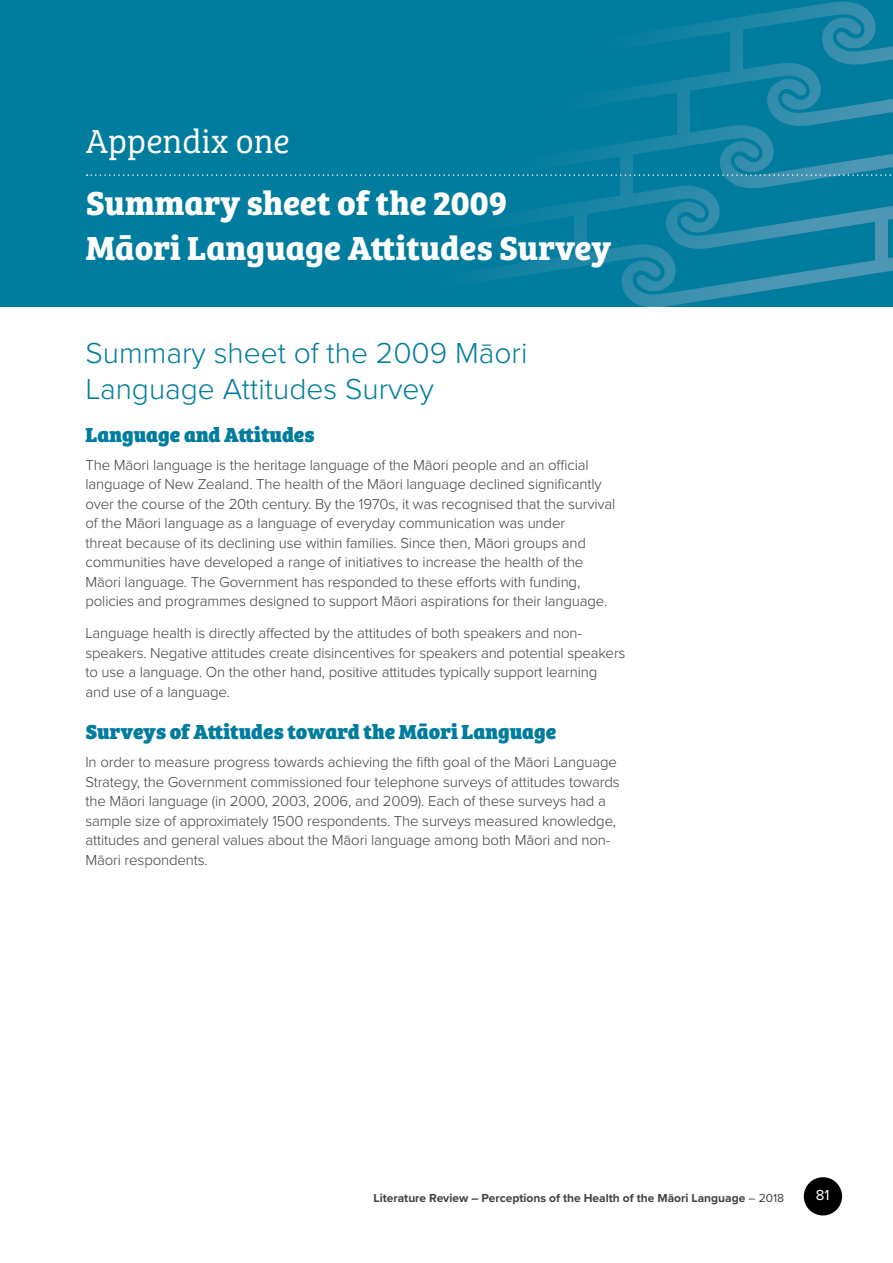
<style>
.page{position:relative;width:893px;height:1263px;background:#fff}
.page>*{position:absolute;margin:0;border:0;box-sizing:border-box;transform-origin:0 0}
.TPK_Section_H1A_not{font:700 34.5px/45px "Bree Serif";color:#fff}
.TPK_Section_H1A_not-2{font:34.5px "Bree Serif Lt";color:#fff}
.TPK_Section_H2_not_n{font:300 30px/36px "Proxima Nova";color:#007c9e}
.TPK_Section_H3_not_n{font:21px "Bree Serif Eb";color:#007c9e}
.TPK_Body{font:300 15px/19.5px "Proxima Nova";letter-spacing:-.01em;color:#414042}
.t1{font:15px "Proxima Nova";color:#fff}
.t2{font:700 12px "Proxima Nova";color:#414042}
.s1{font-weight:400}
</style>
<div class="page">
<div style="left:804px;top:1177px;width:38px;height:38px;background:#000;border-radius:50%"></div>
<div style="left:0;top:0;width:893px;height:307px;background:#007c9e"></div>
<svg style="left:87px;top:1px;width:806px;height:306px"></svg>
<p class="TPK_Section_H1A_not-2" style="left:86px;top:116px;width:205px">Appendix one</p>
<p class="TPK_Section_H1A_not" style="left:86px;top:178px;width:527px">Summary sheet of the 2009<br>Māori Language Attitudes Survey</p>
<p class="TPK_Section_H2_not_n" style="left:85px;top:333px;width:444px">Summary sheet of the 2009 Māori<br>Language Attitudes Survey</p>
<p class="TPK_Section_H3_not_n" style="left:85px;top:417px;width:231px">Language and Attitudes</p>
<p class="TPK_Body" style="left:85px;top:454px;width:531px">The Māori language is the heritage language of the Māori people and an official language of New Zealand. The health of the Māori language declined significantly over the course of the 20th century. By the 1970s, it was recognised that the survival of the Māori language as a language of everyday communication was under<br>threat because of its declining use within families. Since then, Māori groups and communities have developed a range of initiatives to increase the health of the Māori language. The Government has responded to these efforts with funding, policies and programmes designed to support Māori aspirations for their language.</p>
<p class="TPK_Body" style="left:85px;top:623px;width:541px">Language health is directly affected by the attitudes of both speakers and non&shy;speakers. Negative attitudes create disincentives for speakers and potential speakers to use a language. On the other hand, positive attitudes typically support learning<br>and use of a language.</p>
<p class="TPK_Section_H3_not_n" style="left:85px;top:715px;width:473px">Surveys of Attitudes toward the Māori Language</p>
<p class="TPK_Body" style="left:85px;top:752px;width:536px">In order to measure progress towards achieving the fifth goal of the Māori Language Strategy, the Government commissioned four telephone surveys of attitudes towards the Māori language (in 2000, 2003, 2006, and 2009). Each of these surveys had a sample size of approximately 1500 respondents. The surveys measured knowledge, attitudes and general values about the Māori language among both Māori and non-Māori respondents.</p>
<p class="t2" style="left:373px;top:1189px;width:412px">Literature Review – Perceptions of the Health of the Māori Language <span class="s1">– 2018</span></p>
<p class="t1" style="left:816px;top:1184px;width:15px">81</p>
</div>
